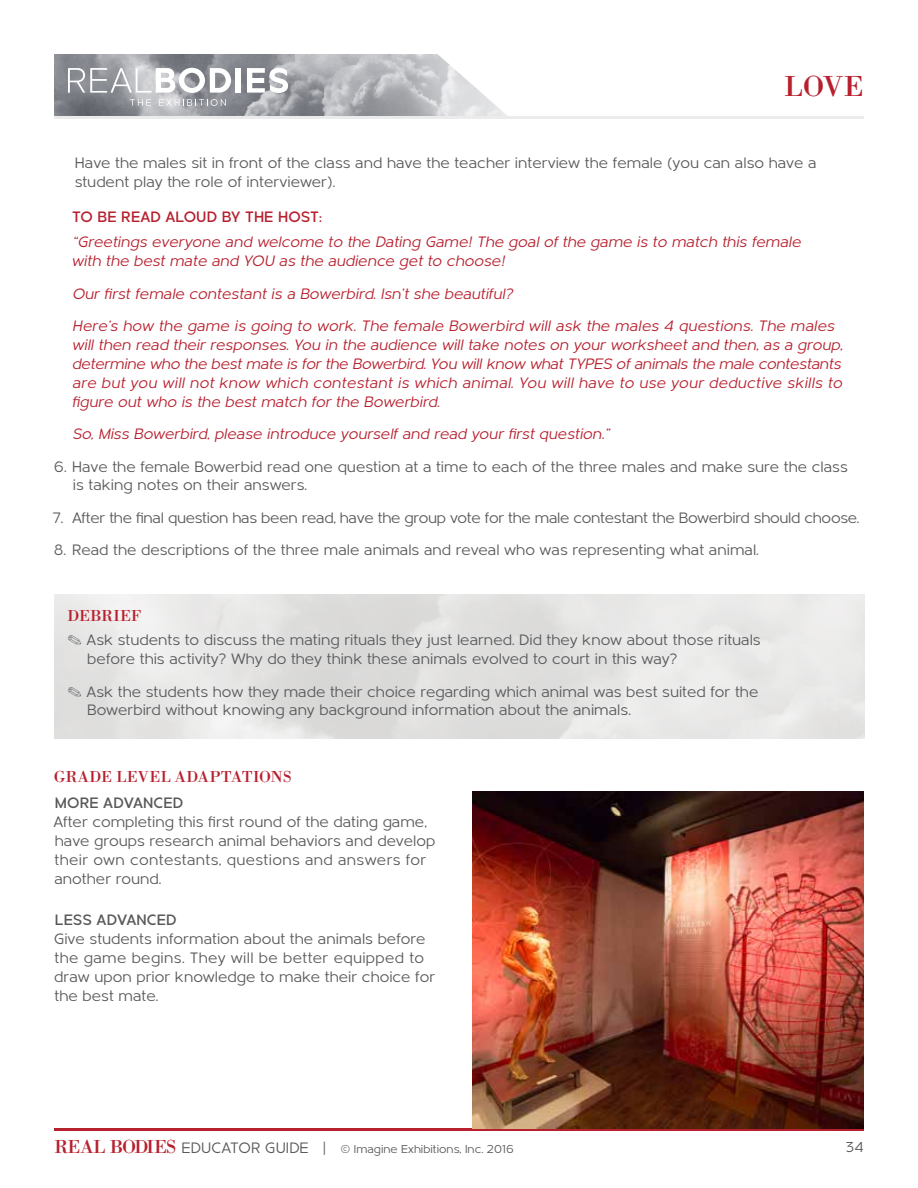
<style>
.page{position:relative;width:918px;height:1188px;background:#fff}
.page>*{position:absolute;margin:0;border:0;box-sizing:border-box;transform-origin:0 0}
.t1{font:30px "Bodoni XT";color:#b7202e}
.t2{font:16.5px "Bodoni XT";letter-spacing:.01em;color:#b7202e}
.t3{font:15.75px/18.9px "Metrisch";color:#58595b}
.t4{font:italic 15.75px/18.9px "Metrisch";color:#b7202e}
.t5{font:15.75px "Metrisch";letter-spacing:-.02em;color:#58595b}
.t6{font:500 15.75px "Metrisch";letter-spacing:.005em;color:#58595b}
.t7{font:500 15.75px "Metrisch";letter-spacing:.005em;color:#b7202e}
.t8{font:15px "Metrisch";color:#58595b}
.t9{font:12px "Metrisch";color:#58595b}
.s1{font-family:"Bodoni XT";font-size:19.5px;color:#b7202e}
.s2{font-size:15.75px}
</style>
<div class="page">
<img style="left:54px;top:54px;width:455px;height:63px">
<hr style="left:55px;top:117px;width:809px;height:2px;background:#ebebec">
<hr style="left:55px;top:1129px;width:809px;height:2px;background:#b7202e">
<svg style="left:68px;top:68px;width:163px;height:25px"></svg>
<div style="left:236px;top:68px;width:5px;height:25px;background:#fff"></div>
<svg style="left:247px;top:68px;width:41px;height:25px"></svg>
<svg style="left:130px;top:99px;width:21px;height:7px"></svg>
<svg style="left:159px;top:99px;width:67px;height:7px"></svg>
<img style="left:472px;top:792px;width:392px;height:337px">
<h1 class="t1" style="left:784px;top:67px;width:81px">LOVE</h1>
<p class="t3" style="left:75px;top:154px;width:743px">Have the males sit in front of the class and have the teacher interview the female (you can also have a student play the role of interviewer).</p>
<p class="t7" style="left:72px;top:208px;width:251px">TO BE READ ALOUD BY THE HOST:</p>
<p class="t4" style="left:72px;top:233px;width:731px">“Greetings everyone and welcome to the Dating Game! The goal of the game is to match this female with the best mate and YOU as the audience get to choose!</p>
<p class="t4" style="left:72px;top:278px;width:764px;line-height:32.4px">Our first female contestant is a Bowerbird. Isn’t she beautiful?<br>Here’s how the game is going to work. The female Bowerbird will ask the males 4 questions. The males</p>
<p class="t4" style="left:72px;top:336px;width:773px;text-align:justify">will then read their responses. You in the audience will take notes on your worksheet and then, as a group, determine who the best mate is for the Bowerbird. You will know what TYPES of animals the male contestants are but you will not know which contestant is which animal. You will have to use your deductive skills to figure out who is the best match for the Bowerbird.</p>
<p class="t4" style="left:72px;top:425px;width:539px">So, Miss Bowerbird, please introduce yourself and read your first question.”</p>
<p class="t3" style="left:73px;top:457px;width:777px;text-indent:-19px">6. Have the female Bowerbid read one question at a time to each of the three males and make sure the class is taking notes on their answers.</p>
<p class="t5" style="left:52px;top:509px;width:808px">7. After the final question has been read, have the group vote for the male contestant the Bowerbird should choose.</p>
<p class="t3" style="left:54px;top:541px;width:705px">8. Read the descriptions of the three male animals and reveal who was representing what animal.</p>
<p class="t2" style="left:67px;top:605px;width:75px">DEBRIEF</p>
<p class="t3" style="left:87px;top:631px;width:675px;text-indent:-20px">✎ Ask students to discuss the mating rituals they just learned. Did they know about those rituals before this activity? Why do they think these animals evolved to court in this way?</p>
<p class="t3" style="left:87px;top:682px;width:673px;text-indent:-20px">✎ Ask the students how they made their choice regarding which animal was best suited for the<br>Bowerbird without knowing any background information about the animals.</p>
<p class="t2" style="left:54px;top:767px;width:239px">GRADE LEVEL ADAPTATIONS</p>
<p class="t6" style="left:55px;top:794px;width:130px">MORE ADVANCED</p>
<p class="t3" style="left:53px;top:813px;width:384px">After completing this first round of the dating game, have groups research animal behaviors and develop their own contestants, questions and answers for another round.</p>
<p class="t6" style="left:55px;top:911px;width:123px">LESS ADVANCED</p>
<p class="t3" style="left:54px;top:930px;width:383px">Give students information about the animals before the game begins. They will be better equipped to draw upon prior knowledge to make their choice for the best mate.</p>
<p class="t9" style="left:54px;top:1142px;width:462px"><span class="s1">REAL BODIES</span> <span class="s2">EDUCATOR GUIDE |</span> © Imagine Exhibitions, Inc. 2016</p>
<p class="t8" style="left:846px;top:1139px;width:20px">34</p>
</div>
